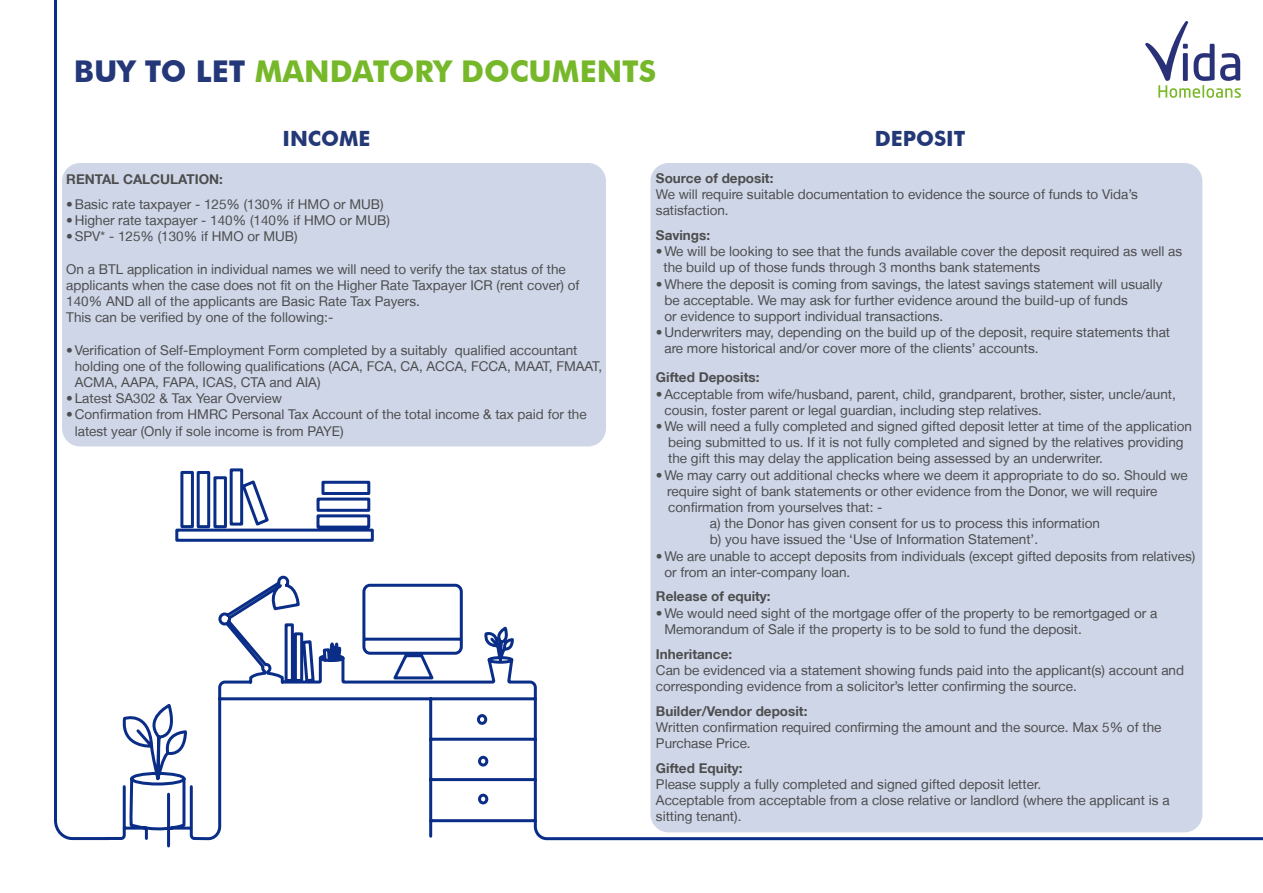
<style>
.page{position:relative;width:1263px;height:893px;background:#fff}
.page>*{position:absolute;margin:0;border:0;box-sizing:border-box;transform-origin:0 0}
.t1{font:700 30px "Futura BT";color:#76b82a}
.t2{font:700 21px "Futura BT";color:#233876}
.t3{font:13.5px/16.2px "Helvetica Neue LT";color:#4d4d4e}
.t4{font:700 13.5px "Helvetica Neue LT";color:#4d4d4e}
.s1{color:#243879}
</style>
<div class="page">
<div style="left:62px;top:163px;width:544px;height:283px;background:#ced6e7;border-radius:18px"></div>
<div style="left:650px;top:163px;width:552px;height:669px;background:#ced6e7;border-radius:18px"></div>
<svg style="left:1145px;top:21px;width:96px;height:77px"></svg>
<svg style="left:54px;top:0;width:58px;height:841px"></svg>
<svg style="left:103px;top:467px;width:1160px;height:381px"></svg>
<h1 class="t1" style="left:74px;top:53px;width:584px"><span class="s1">BUY TO LET</span> MANDATORY DOCUMENTS</h1>
<h2 class="t2" style="left:282px;top:126px;width:89px">INCOME</h2>
<h2 class="t2" style="left:875px;top:126px;width:92px">DEPOSIT</h2>
<p class="t4" style="left:66px;top:171px;width:158px">RENTAL CALCULATION:</p>
<p class="t3" style="left:66px;top:196px;width:319px">•Basic rate taxpayer - 125% (130% if HMO or MUB)</p>
<p class="t3" style="left:66px;top:212px;width:325px">•Higher rate taxpayer - 140% (140% if HMO or MUB)</p>
<p class="t3" style="left:66px;top:228px;width:233px">•SPV* - 125% (130% if HMO or MUB)</p>
<p class="t3" style="left:66px;top:260px;width:515px">On a BTL application in individual names we will need to verify the tax status of the applicants when the case does not fit on the Higher Rate Taxpayer ICR (rent cover) of 140% AND all of the applicants are Basic Rate Tax Payers.<br>This can be verified by one of the following:-</p>
<p class="t3" style="left:75px;top:341px;width:529px;text-indent:-9px">• Verification of Self-Employment Form completed by a suitably qualified accountant holding one of the following qualifications (ACA, FCA, CA, ACCA, FCCA, MAAT, FMAAT,<br>ACMA, AAPA, FAPA, ICAS, CTA and AIA)</p>
<p class="t3" style="left:66px;top:390px;width:217px">• Latest SA302 &amp; Tax Year Overview</p>
<p class="t3" style="left:75px;top:406px;width:513px;text-indent:-9px">• Confirmation from HMRC Personal Tax Account of the total income &amp; tax paid for the latest year (Only if sole income is from PAYE)</p>
<p class="t4" style="left:656px;top:170px;width:119px">Source of deposit:</p>
<p class="t3" style="left:656px;top:186px;width:483px">We will require suitable documentation to evidence the source of funds to Vida’s satisfaction.</p>
<p class="t4" style="left:656px;top:227px;width:56px">Savings:</p>
<p class="t3" style="left:663px;top:243px;width:520px;text-indent:-8px">•We will be looking to see that the funds available cover the deposit required as well as the build up of those funds through 3 months bank statements</p>
<p class="t3" style="left:664px;top:275px;width:500px;text-indent:-9px">•Where the deposit is coming from savings, the latest savings statement will usually be acceptable. We may ask for further evidence around the build-up of funds<br>or evidence to support individual transactions.</p>
<p class="t3" style="left:664px;top:324px;width:507px;text-indent:-9px">•Underwriters may, depending on the build up of the deposit, require statements that are more historical and/or cover more of the clients’ accounts.</p>
<p class="t4" style="left:656px;top:369px;width:105px">Gifted Deposits:</p>
<p class="t3" style="left:664px;top:385px;width:513px;text-indent:-9px">•Acceptable from wife/husband, parent, child, grandparent, brother, sister, uncle/aunt, cousin, foster parent or legal guardian, including step relatives.</p>
<p class="t3" style="left:668px;top:418px;width:525px;text-indent:-12px">•We will need a fully completed and signed gifted deposit letter at time of the application being submitted to us. If it is not fully completed and signed by the relatives providing the gift this may delay the application being assessed by an underwriter.</p>
<p class="t3" style="left:656px;top:466px;width:533px">•We may carry out additional checks where we deem it appropriate to do so. Should we</p>
<p class="t3" style="left:667px;top:483px;width:492px">require sight of bank statements or other evidence from the Donor, we will require</p>
<p class="t3" style="left:668px;top:499px;width:216px">confirmation from yourselves that: -</p>
<p class="t3" style="left:710px;top:515px;width:392px">a) the Donor has given consent for us to process this information</p>
<p class="t3" style="left:710px;top:531px;width:330px">b) you have issued the ‘Use of Information Statement’.</p>
<p class="t3" style="left:664px;top:547px;width:532px;text-indent:-9px">•We are unable to accept deposits from individuals (except gifted deposits from relatives) or from an inter-company loan.</p>
<p class="t4" style="left:656px;top:588px;width:116px">Release of equity:</p>
<p class="t3" style="left:664px;top:605px;width:494px;text-indent:-9px">•We would need sight of the mortgage offer of the property to be remortgaged or a<br>Memorandum of Sale if the property is to be sold to fund the deposit.</p>
<p class="t4" style="left:656px;top:645px;width:78px">Inheritance:</p>
<p class="t3" style="left:656px;top:662px;width:530px">Can be evidenced via a statement showing funds paid into the applicant(s) account and corresponding evidence from a solicitor’s letter confirming the source.</p>
<p class="t4" style="left:656px;top:702px;width:153px">Builder/Vendor deposit:</p>
<p class="t3" style="left:656px;top:719px;width:507px">Written confirmation required confirming the amount and the source. Max 5% of the<br>Purchase Price.</p>
<p class="t4" style="left:656px;top:760px;width:88px">Gifted Equity:</p>
<p class="t3" style="left:656px;top:776px;width:515px">Please supply a fully completed and signed gifted deposit letter.<br>Acceptable from acceptable from a close relative or landlord (where the applicant is a sitting tenant).</p>
</div>
